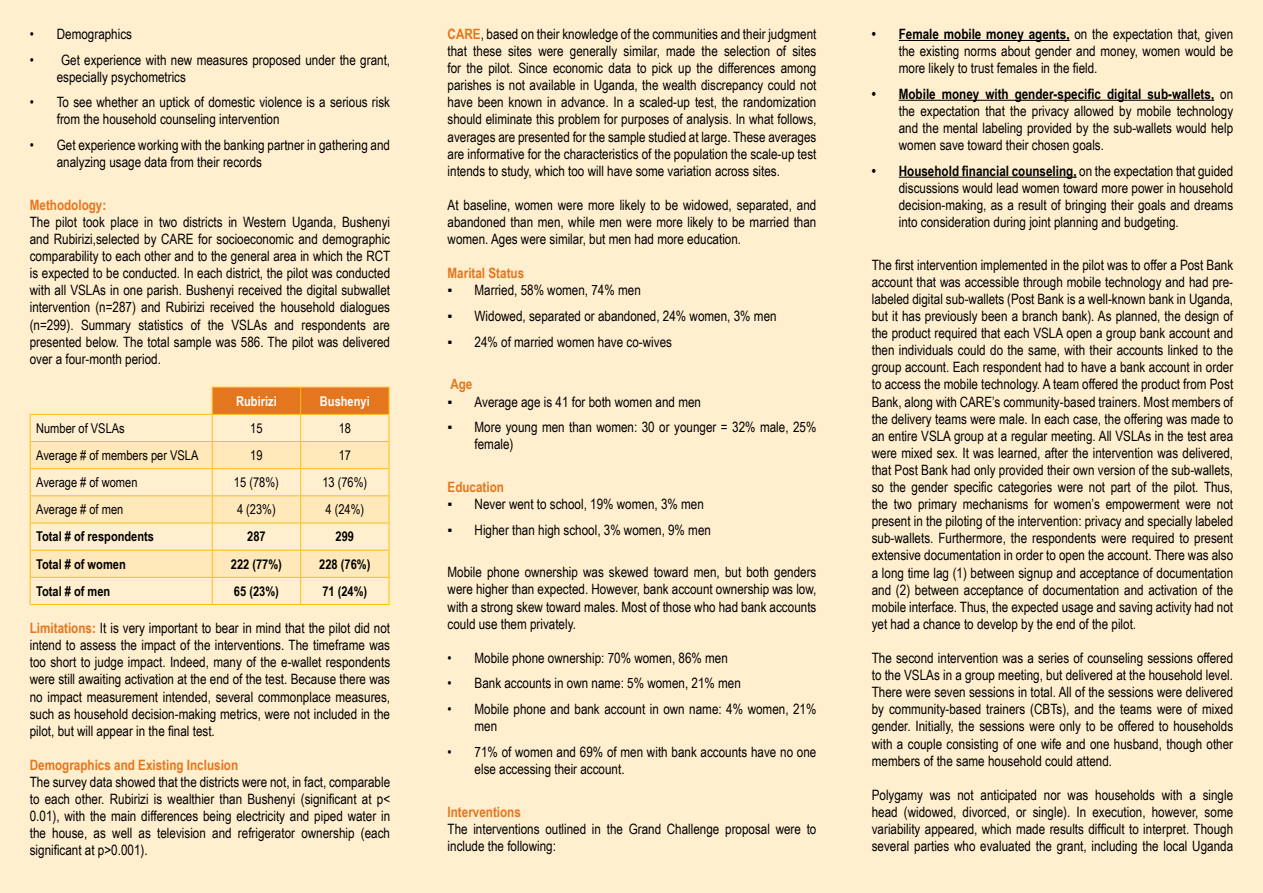
<style>
.page{position:relative;width:1263px;height:893px;background:#ffefcf}
.page>*{position:absolute;margin:0;border:0;box-sizing:border-box;transform-origin:0 0}
.t1{font:14.25px/17.1px "Arial Narrow";color:#000;text-align:justify}
.t2{font:700 14.25px "Arial Narrow";color:#e4761e}
.t3{font:13.5px "Arial Narrow";color:#000}
.t4{font:700 13.5px "Arial Narrow";color:#000}
.t5{font:700 13.5px "Arial Narrow";color:#fff}
.s1{font-weight:700;color:#e4761e}
.s2{font-weight:700}
</style>
<div class="page">
<svg style="left:31px;top:442px;width:181px;height:135px;fill:#ffe8ba"></svg>
<hr style="left:30px;top:414px;width:182px;height:1px;background:#febe10">
<hr style="left:30px;top:604px;width:182px;height:1px;background:#febe10">
<hr style="left:212px;top:604px;width:89px;height:1px;background:#febe10">
<hr style="left:301px;top:604px;width:88px;height:1px;background:#febe10">
<hr style="left:30px;top:495px;width:182px;height:1px;background:#febe10">
<hr style="left:30px;top:523px;width:182px;height:1px;background:#febe10">
<hr style="left:30px;top:441px;width:182px;height:1px;background:#febe10">
<hr style="left:30px;top:468px;width:182px;height:1px;background:#febe10">
<hr style="left:30px;top:550px;width:182px;height:1px;background:#febe10">
<svg style="left:30px;top:415px;width:1px;height:189px"></svg>
<hr style="left:30px;top:577px;width:182px;height:1px;background:#febe10">
<svg style="left:212px;top:387px;width:178px;height:217px"></svg>
<hr style="left:301px;top:577px;width:88px;height:1px;background:#febe10">
<hr style="left:899px;top:40px;width:170px;height:1px;background:#000">
<hr style="left:899px;top:100px;width:315px;height:1px;background:#000">
<hr style="left:899px;top:177px;width:178px;height:1px;background:#000">
<p class="t1" style="left:30px;top:25px;width:104px">• Demographics</p>
<p class="t1" style="left:57px;top:50px;width:335px;text-indent:-27px">• Get experience with new measures proposed under the grant, especially psychometrics</p>
<p class="t1" style="left:57px;top:93px;width:335px;text-indent:-27px">• To see whether an uptick of domestic violence is a serious risk from the household counseling intervention</p>
<p class="t1" style="left:57px;top:136px;width:335px;text-indent:-27px">• Get experience working with the banking partner in gathering and analyzing usage data from their records</p>
<p class="t2" style="left:30px;top:194px;width:78px">Methodology:</p>
<p class="t1" style="left:30px;top:213px;width:362px">The pilot took place in two districts in Western Uganda, Bushenyi and Rubirizi,selected by CARE for socioeconomic and demographic comparability to each other and to the general area in which the RCT is expected to be conducted. In each district, the pilot was conducted with all VSLAs in one parish. Bushenyi received the digital subwallet intervention (n=287) and Rubirizi received the household dialogues (n=299). Summary statistics of the VSLAs and respondents are presented below. The total sample was 586. The pilot was delivered over a four-month period.</p>
<p class="t5" style="left:236px;top:391px;width:42px">Rubirizi</p>
<p class="t5" style="left:320px;top:391px;width:51px">Bushenyi</p>
<p class="t3" style="left:36px;top:418px;width:90px">Number of VSLAs</p>
<p class="t3" style="left:250px;top:418px;width:14px">15</p>
<p class="t3" style="left:339px;top:418px;width:14px">18</p>
<p class="t3" style="left:36px;top:445px;width:164px">Average # of members per VSLA</p>
<p class="t3" style="left:250px;top:445px;width:14px">19</p>
<p class="t3" style="left:339px;top:445px;width:14px">17</p>
<p class="t3" style="left:36px;top:472px;width:103px">Average # of women</p>
<p class="t3" style="left:234px;top:472px;width:46px">15 (78%)</p>
<p class="t3" style="left:322px;top:472px;width:46px">13 (76%)</p>
<p class="t3" style="left:36px;top:500px;width:89px">Average # of men</p>
<p class="t3" style="left:237px;top:500px;width:40px">4 (23%)</p>
<p class="t3" style="left:325px;top:500px;width:40px">4 (24%)</p>
<p class="t4" style="left:36px;top:526px;width:119px">Total # of respondents</p>
<p class="t4" style="left:247px;top:526px;width:20px">287</p>
<p class="t4" style="left:336px;top:526px;width:20px">299</p>
<p class="t4" style="left:36px;top:554px;width:91px">Total # of women</p>
<p class="t4" style="left:231px;top:554px;width:53px">222 (77%)</p>
<p class="t4" style="left:319px;top:554px;width:53px">228 (76%)</p>
<p class="t4" style="left:36px;top:581px;width:76px">Total # of men</p>
<p class="t4" style="left:234px;top:581px;width:46px">65 (23%)</p>
<p class="t4" style="left:322px;top:581px;width:46px">71 (24%)</p>
<p class="t1" style="left:30px;top:619px;width:362px"><span class="s1">Limitations:</span> It is very important to bear in mind that the pilot did not intend to assess the impact of the interventions. The timeframe was too short to judge impact. Indeed, many of the e-wallet respondents were still awaiting activation at the end of the test. Because there was no impact measurement intended, several commonplace measures, such as household decision-making metrics, were not included in the pilot, but will appear in the final test.</p>
<p class="t2" style="left:30px;top:754px;width:210px">Demographics and Existing Inclusion</p>
<p class="t1" style="left:30px;top:773px;width:362px">The survey data showed that the districts were not, in fact, comparable to each other. Rubirizi is wealthier than Bushenyi (significant at p&lt; 0.01), with the main differences being electricity and piped water in the house, as well as television and refrigerator ownership (each significant at p&gt;0.001).</p>
<p class="t1" style="left:448px;top:25px;width:370px"><span class="s1">CARE</span>, based on their knowledge of the communities and their judgment that these sites were generally similar, made the selection of sites for the pilot. Since economic data to pick up the differences among parishes is not available in Uganda, the wealth discrepancy could not have been known in advance. In a scaled-up test, the randomization should eliminate this problem for purposes of analysis. In what follows, averages are presented for the sample studied at large. These averages are informative for the characteristics of the population the scale-up test intends to study, which too will have some variation across sites.</p>
<p class="t1" style="left:448px;top:196px;width:370px">At baseline, women were more likely to be widowed, separated, and abandoned than men, while men were more likely to be married than women. Ages were similar, but men had more education.</p>
<p class="t2" style="left:448px;top:263px;width:78px">Marital Status</p>
<p class="t1" style="left:448px;top:281px;width:195px">▪ Married, 58% women, 74% men</p>
<p class="t1" style="left:448px;top:307px;width:331px">▪ Widowed, separated or abandoned, 24% women, 3% men</p>
<p class="t1" style="left:448px;top:333px;width:226px">▪ 24% of married women have co-wives</p>
<p class="t2" style="left:450px;top:374px;width:24px">Age</p>
<p class="t1" style="left:448px;top:392px;width:255px">▪ Average age is 41 for both women and men</p>
<p class="t1" style="left:475px;top:418px;width:343px;text-indent:-27px">▪ More young men than women: 30 or younger = 32% male, 25% female)</p>
<p class="t2" style="left:448px;top:476px;width:58px">Education</p>
<p class="t1" style="left:448px;top:495px;width:258px">▪ Never went to school, 19% women, 3% men</p>
<p class="t1" style="left:448px;top:520px;width:265px">▪ Higher than high school, 3% women, 9% men</p>
<p class="t1" style="left:448px;top:563px;width:370px">Mobile phone ownership was skewed toward men, but both genders were higher than expected. However, bank account ownership was low, with a strong skew toward males. Most of those who had bank accounts could use them privately.</p>
<p class="t1" style="left:448px;top:649px;width:282px">• Mobile phone ownership: 70% women, 86% men</p>
<p class="t1" style="left:448px;top:674px;width:295px">• Bank accounts in own name: 5% women, 21% men</p>
<p class="t1" style="left:475px;top:700px;width:343px;text-indent:-27px">• Mobile phone and bank account in own name: 4% women, 21% men</p>
<p class="t1" style="left:475px;top:743px;width:343px;text-indent:-27px">• 71% of women and 69% of men with bank accounts have no one else accessing their account.</p>
<p class="t2" style="left:448px;top:801px;width:75px">Interventions</p>
<p class="t1" style="left:448px;top:820px;width:370px">The interventions outlined in the Grand Challenge proposal were to include the following:</p>
<p class="t1" style="left:899px;top:25px;width:336px;text-indent:-27px"><span class="s2">• Female mobile money agents,</span> on the expectation that, given the existing norms about gender and money, women would be more likely to trust females in the field.</p>
<p class="t1" style="left:899px;top:85px;width:336px;text-indent:-27px"><span class="s2">• Mobile money with gender-specific digital sub-wallets,</span> on the expectation that the privacy allowed by mobile technology and the mental labeling provided by the sub-wallets would help women save toward their chosen goals.</p>
<p class="t1" style="left:899px;top:162px;width:336px;text-indent:-27px"><span class="s2">• Household financial counseling,</span> on the expectation that guided discussions would lead women toward more power in household decision-making, as a result of bringing their goals and dreams into consideration during joint planning and budgeting.</p>
<p class="t1" style="left:872px;top:256px;width:363px">The first intervention implemented in the pilot was to offer a Post Bank account that was accessible through mobile technology and had pre&shy;labeled digital sub-wallets (Post Bank is a well-known bank in Uganda, but it has previously been a branch bank). As planned, the design of the product required that each VSLA open a group bank account and then individuals could do the same, with their accounts linked to the group account. Each respondent had to have a bank account in order to access the mobile technology. A team offered the product from Post Bank, along with CARE’s community-based trainers. Most members of the delivery teams were male. In each case, the offering was made to an entire VSLA group at a regular meeting. All VSLAs in the test area were mixed sex. It was learned, after the intervention was delivered, that Post Bank had only provided their own version of the sub-wallets, so the gender specific categories were not part of the pilot. Thus, the two primary mechanisms for women’s empowerment were not present in the piloting of the intervention: privacy and specially labeled sub-wallets. Furthermore, the respondents were required to present extensive documentation in order to open the account. There was also a long time lag (1) between signup and acceptance of documentation and (2) between acceptance of documentation and activation of the mobile interface. Thus, the expected usage and saving activity had not yet had a chance to develop by the end of the pilot.</p>
<p class="t1" style="left:872px;top:649px;width:363px">The second intervention was a series of counseling sessions offered to the VSLAs in a group meeting, but delivered at the household level.<br>There were seven sessions in total. All of the sessions were delivered by community-based trainers (CBTs), and the teams were of mixed gender. Initially, the sessions were only to be offered to households with a couple consisting of one wife and one husband, though other members of the same household could attend.</p>
<p class="t1" style="left:872px;top:786px;width:363px">Polygamy was not anticipated nor was households with a single head (widowed, divorced, or single). In execution, however, some variability appeared, which made results difficult to interpret. Though several parties who evaluated the grant, including the local Uganda</p>
</div>
